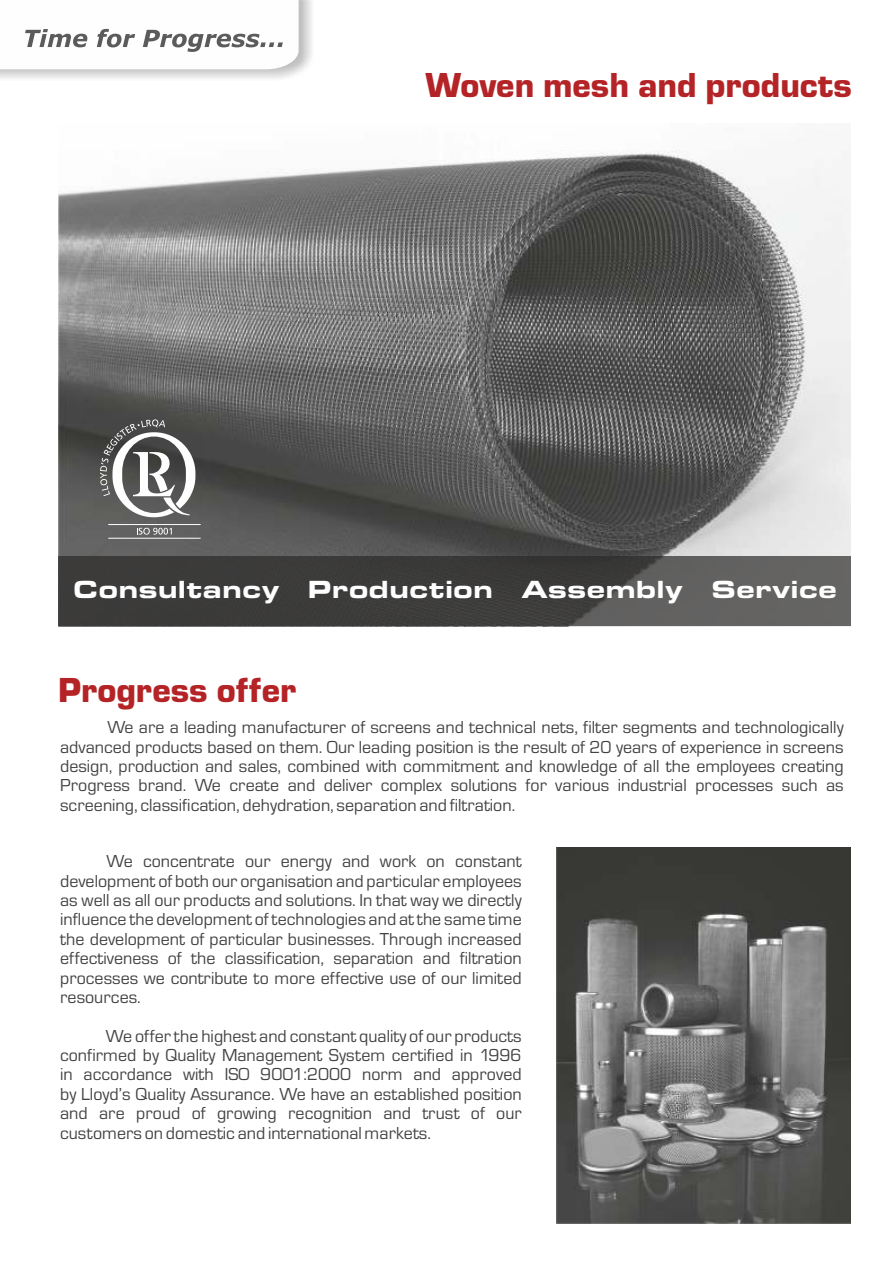
<style>
.page{position:relative;width:893px;height:1263px;background:#fff}
.page>*{position:absolute;margin:0;border:0;box-sizing:border-box;transform-origin:0 0}
.t1{font:900 36px "Eurostar";color:#b42326}
.t2{font:25.65px "Eurostar Black Extended";color:#fefefe}
.t3{font:18px/19.4px "Eurostar";color:#434242;text-align:justify}
</style>
<div class="page">
<img style="left:58px;top:150px;width:793px;height:406px">
<img style="left:556px;top:848px;width:295px;height:375px">
<div style="left:58px;top:556px;width:793px;height:70px;background:#2b2a29;opacity:.7"></div>
<svg style="left:25px;top:0;width:274px;height:69px"></svg>
<hr style="left:108px;top:524px;width:93px;height:1px;background:#fefefe">
<svg style="left:137px;top:528px;width:35px;height:7px"></svg>
<hr style="left:108px;top:538px;width:93px;height:1px;background:#fefefe">
<svg style="left:100px;top:419px;width:95px;height:98px"></svg>
<h1 class="t1" style="left:425px;top:69px;width:428px">Woven mesh and products</h1>
<h2 class="t2" style="left:73px;top:578px;width:766px">Consultancy Production Assembly Service</h2>
<h1 class="t1" style="left:58px;top:674px;width:239px">Progress offer</h1>
<p class="t3" style="left:60px;top:719px;width:785px;text-indent:47px">We are a leading manufacturer of screens and technical nets, filter segments and technologically advanced products based on them. Our leading position is the result of 20 years of experience in screens design, production and sales, combined with commitment and knowledge of all the employees creating Progress brand. We create and deliver complex solutions for various industrial processes such as screening, classification, dehydration, separation and filtration.</p>
<p class="t3" style="left:60px;top:853px;width:463px;text-indent:46px">We concentrate our energy and work on constant development of both our organisation and particular employees as well as all our products and solutions. In that way we directly influence the development of technologies and at the same time the development of particular businesses. Through increased effectiveness of the classification, separation and filtration processes we contribute to more effective use of our limited resources.</p>
<p class="t3" style="left:60px;top:1027px;width:463px;text-indent:46px">We offer the highest and constant quality of our products confirmed by Quality Management System certified in 1996 in accordance with ISO 9001:2000 norm and approved by Lloyd’s Quality Assurance. We have an established position and are proud of growing recognition and trust of our customers on domestic and international markets.</p>
</div>
